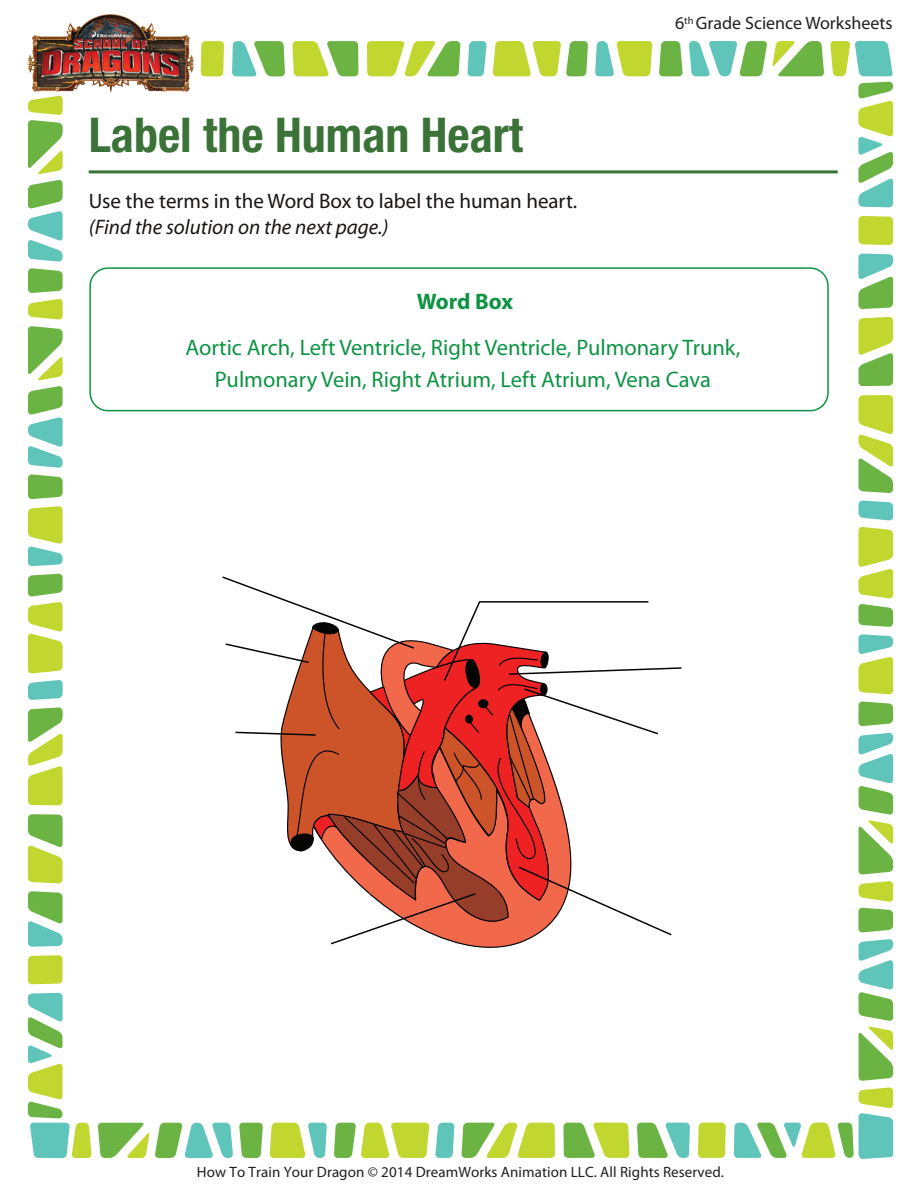
<style>
.page{position:relative;width:918px;height:1188px;background:#fff}
.page>*{position:absolute;margin:0;border:0;box-sizing:border-box;transform-origin:0 0}
.t1{font:700 condensed 48px "Helvetica Neue";color:#3a7237}
.t2{font:22.5px/31.5px "Myriad Pro";color:#0d9344;text-align:center}
.t3{font:700 22.5px "Myriad Pro";letter-spacing:-.01em;color:#0d9344}
.t4{font:21px "Myriad Pro";color:#1c1414}
.t5{font:italic 21px "Myriad Pro";color:#1c1414}
.t6{font:18px "Myriad Pro";color:#231f20}
.t7{font:15px "Myriad Pro";letter-spacing:.005em;color:#211e1e}
.t8{font:10.5px "Myriad Pro";color:#231f20}
</style>
<div class="page">
<svg style="left:239px;top:1123px;width:24px;height:35px"></svg>
<svg style="left:98px;top:1123px;width:135px;height:35px"></svg>
<svg style="left:270px;top:1123px;width:57px;height:35px"></svg>
<svg style="left:563px;top:1123px;width:67px;height:35px;background:#abd05c"></svg>
<svg style="left:637px;top:1123px;width:53px;height:35px"></svg>
<svg style="left:698px;top:1123px;width:28px;height:35px"></svg>
<svg style="left:334px;top:1123px;width:95px;height:35px"></svg>
<svg style="left:435px;top:1123px;width:19px;height:35px"></svg>
<svg style="left:461px;top:1123px;width:94px;height:35px"></svg>
<svg style="left:28px;top:299px;width:35px;height:21px"></svg>
<svg style="left:28px;top:474px;width:35px;height:25px"></svg>
<svg style="left:28px;top:326px;width:35px;height:142px"></svg>
<svg style="left:28px;top:506px;width:35px;height:60px"></svg>
<svg style="left:28px;top:814px;width:35px;height:70px"></svg>
<svg style="left:28px;top:891px;width:35px;height:56px"></svg>
<svg style="left:28px;top:993px;width:64px;height:165px"></svg>
<svg style="left:28px;top:955px;width:35px;height:29px"></svg>
<svg style="left:28px;top:574px;width:35px;height:100px"></svg>
<svg style="left:28px;top:680px;width:35px;height:20px"></svg>
<svg style="left:28px;top:707px;width:35px;height:98px"></svg>
<svg style="left:28px;top:96px;width:35px;height:78px"></svg>
<svg style="left:28px;top:268px;width:35px;height:25px"></svg>
<svg style="left:28px;top:180px;width:35px;height:82px"></svg>
<svg style="left:659px;top:41px;width:24px;height:35px"></svg>
<svg style="left:689px;top:41px;width:135px;height:35px"></svg>
<svg style="left:830px;top:41px;width:63px;height:35px"></svg>
<svg style="left:595px;top:41px;width:57px;height:35px"></svg>
<svg style="left:292px;top:41px;width:66px;height:35px;background:#aad05b"></svg>
<svg style="left:232px;top:41px;width:53px;height:35px"></svg>
<svg style="left:201px;top:41px;width:23px;height:35px"></svg>
<svg style="left:493px;top:41px;width:95px;height:35px"></svg>
<svg style="left:467px;top:41px;width:20px;height:35px"></svg>
<svg style="left:367px;top:41px;width:93px;height:35px"></svg>
<svg style="left:859px;top:881px;width:34px;height:21px"></svg>
<svg style="left:858px;top:701px;width:35px;height:25px"></svg>
<svg style="left:858px;top:733px;width:35px;height:142px"></svg>
<svg style="left:858px;top:634px;width:35px;height:60px"></svg>
<svg style="left:858px;top:317px;width:35px;height:69px;background:#abd05b"></svg>
<svg style="left:858px;top:253px;width:35px;height:56px"></svg>
<svg style="left:858px;top:82px;width:35px;height:125px"></svg>
<svg style="left:858px;top:216px;width:35px;height:29px"></svg>
<svg style="left:858px;top:527px;width:35px;height:100px"></svg>
<svg style="left:858px;top:500px;width:35px;height:21px"></svg>
<svg style="left:858px;top:395px;width:35px;height:98px"></svg>
<svg style="left:858px;top:908px;width:35px;height:25px"></svg>
<svg style="left:858px;top:939px;width:35px;height:142px"></svg>
<svg style="left:734px;top:1087px;width:159px;height:72px"></svg>
<img style="left:28px;top:15px;width:167px;height:78px">
<hr style="left:89px;top:170px;width:749px;height:3px;background:#3a7237">
<div style="left:89px;top:267px;width:740px;height:144px;border:2px solid #0d9344;border-radius:18px"></div>
<svg style="left:222px;top:576px;width:460px;height:370px"></svg>
<h1 class="t1" style="left:89px;top:106px;width:436px">Label the Human Heart</h1>
<p class="t4" style="left:89px;top:188px;width:490px">Use the terms in the Word Box to label the human heart.</p>
<p class="t5" style="left:89px;top:214px;width:301px">(Find the solution on the next page.)</p>
<p class="t3" style="left:417px;top:286px;width:98px">Word Box</p>
<p class="t8" style="left:684px;top:14px;width:11px">th</p>
<p class="t6" style="left:675px;top:12px;width:219px">6 Grade Science Worksheets</p>
<p class="t2" style="left:186px;top:332px;width:556px">Aortic Arch, Left Ventricle, Right Ventricle, Pulmonary Trunk,<br>Pulmonary Vein, Right Atrium, Left Atrium, Vena Cava</p>
<p class="t7" style="left:197px;top:1163px;width:529px">How To Train Your Dragon © 2014 DreamWorks Animation LLC. All Rights Reserved.</p>
</div>
